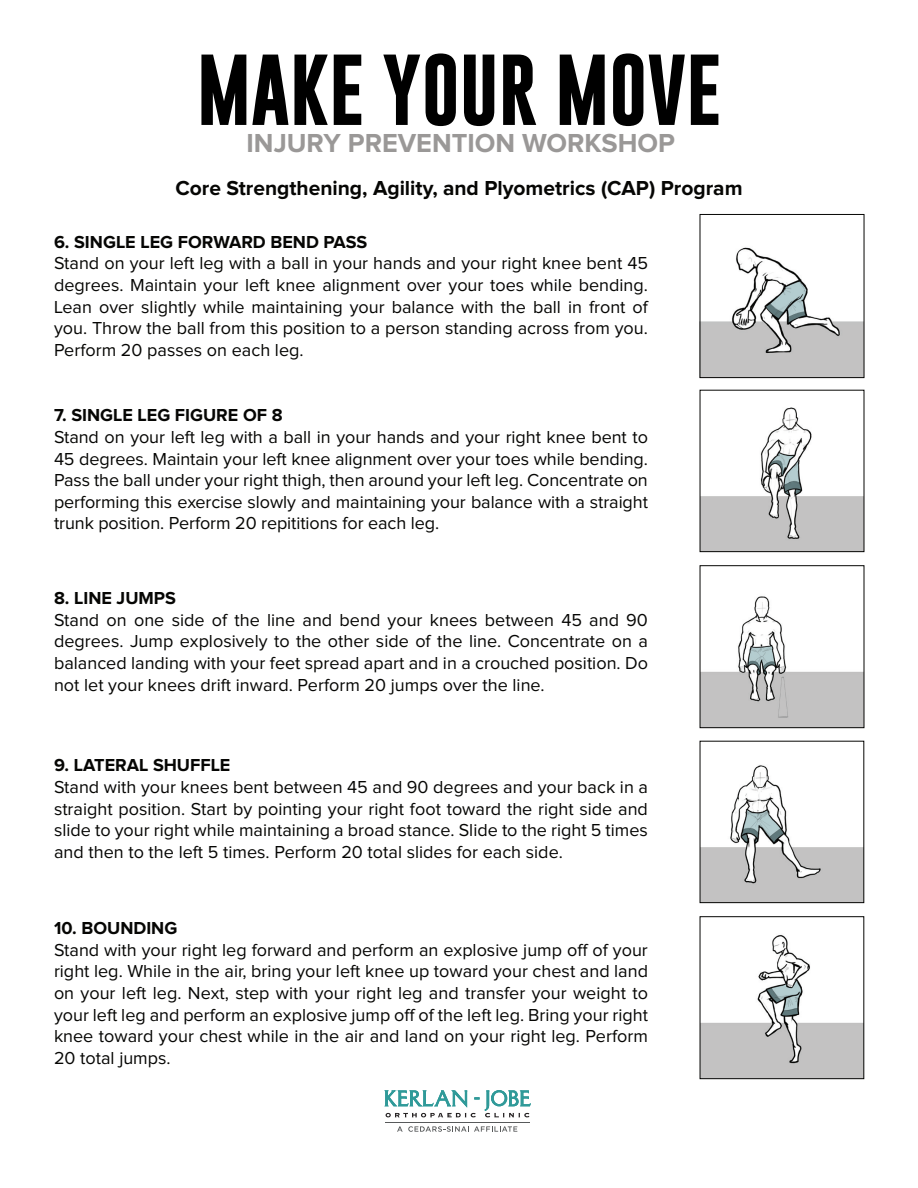
<style>
.page{position:relative;width:918px;height:1188px;background:#fff}
.page>*{position:absolute;margin:0;border:0;box-sizing:border-box;transform-origin:0 0}
.t1{font:700 72px "Gobold";color:#000}
.t2{font:700 27px "Proxima Nova";color:#9a9897}
.t3{font:700 21px "Proxima Nova";color:#060604}
.t4{font:18px/21.6px "Proxima Nova";color:#060604;text-align:justify}
.t5{font:700 18px "Proxima Nova";color:#060604}
</style>
<div class="page">
<hr style="left:385px;top:1122px;width:145px;height:1px;background:#585a5b">
<svg style="left:397px;top:1126px;width:120px;height:6px"></svg>
<svg style="left:385px;top:1090px;width:145px;height:28px"></svg>
<img style="left:702px;top:247px;width:160px;height:129px">
<div style="left:700px;top:214px;width:164px;height:164px;border:1px solid #060604"></div>
<img style="left:702px;top:407px;width:160px;height:143px">
<img style="left:702px;top:596px;width:160px;height:130px">
<img style="left:702px;top:765px;width:160px;height:136px">
<div style="left:700px;top:741px;width:164px;height:162px;border:1px solid #060604"></div>
<img style="left:702px;top:935px;width:160px;height:142px">
<div style="left:700px;top:916px;width:164px;height:163px;border:1px solid #060604"></div>
<h1 class="t1" style="left:197px;top:43px;width:526px">MAKE YOUR MOVE</h1>
<h2 class="t2" style="left:247px;top:130px;width:430px">INJURY PREVENTION WORKSHOP</h2>
<p class="t3" style="left:175px;top:178px;width:569px">Core Strengthening, Agility, and Plyometrics (CAP) Program</p>
<p class="t5" style="left:54px;top:234px;width:315px">6. SINGLE LEG FORWARD BEND PASS</p>
<p class="t4" style="left:54px;top:253px;width:596px">Stand on your left leg with a ball in your hands and your right knee bent 45 degrees. Maintain your left knee alignment over your toes while bending.<br>Lean over slightly while maintaining your balance with the ball in front of you. Throw the ball from this position to a person standing across from you.<br>Perform 20 passes on each leg.</p>
<p class="t5" style="left:54px;top:407px;width:230px">7. SINGLE LEG FIGURE OF 8</p>
<p class="t4" style="left:54px;top:427px;width:596px">Stand on your left leg with a ball in your hands and your right knee bent to 45 degrees. Maintain your left knee alignment over your toes while bending.<br>Pass the ball under your right thigh, then around your left leg. Concentrate on performing this exercise slowly and maintaining your balance with a straight trunk position. Perform 20 repititions for each leg.</p>
<p class="t5" style="left:54px;top:590px;width:124px">8. LINE JUMPS</p>
<p class="t4" style="left:54px;top:610px;width:596px">Stand on one side of the line and bend your knees between 45 and 90 degrees. Jump explosively to the other side of the line. Concentrate on a balanced landing with your feet spread apart and in a crouched position. Do not let your knees drift inward. Perform 20 jumps over the line.</p>
<p class="t5" style="left:54px;top:757px;width:178px">9. LATERAL SHUFFLE</p>
<p class="t4" style="left:54px;top:777px;width:596px">Stand with your knees bent between 45 and 90 degrees and your back in a straight position. Start by pointing your right foot toward the right side and slide to your right while maintaining a broad stance. Slide to the right 5 times and then to the left 5 times. Perform 20 total slides for each side.</p>
<p class="t5" style="left:54px;top:920px;width:125px">10. BOUNDING</p>
<p class="t4" style="left:54px;top:940px;width:596px">Stand with your right leg forward and perform an explosive jump off of your right leg. While in the air, bring your left knee up toward your chest and land on your left leg. Next, step with your right leg and transfer your weight to your left leg and perform an explosive jump off of the left leg. Bring your right knee toward your chest while in the air and land on your right leg. Perform 20 total jumps.</p>
</div>
